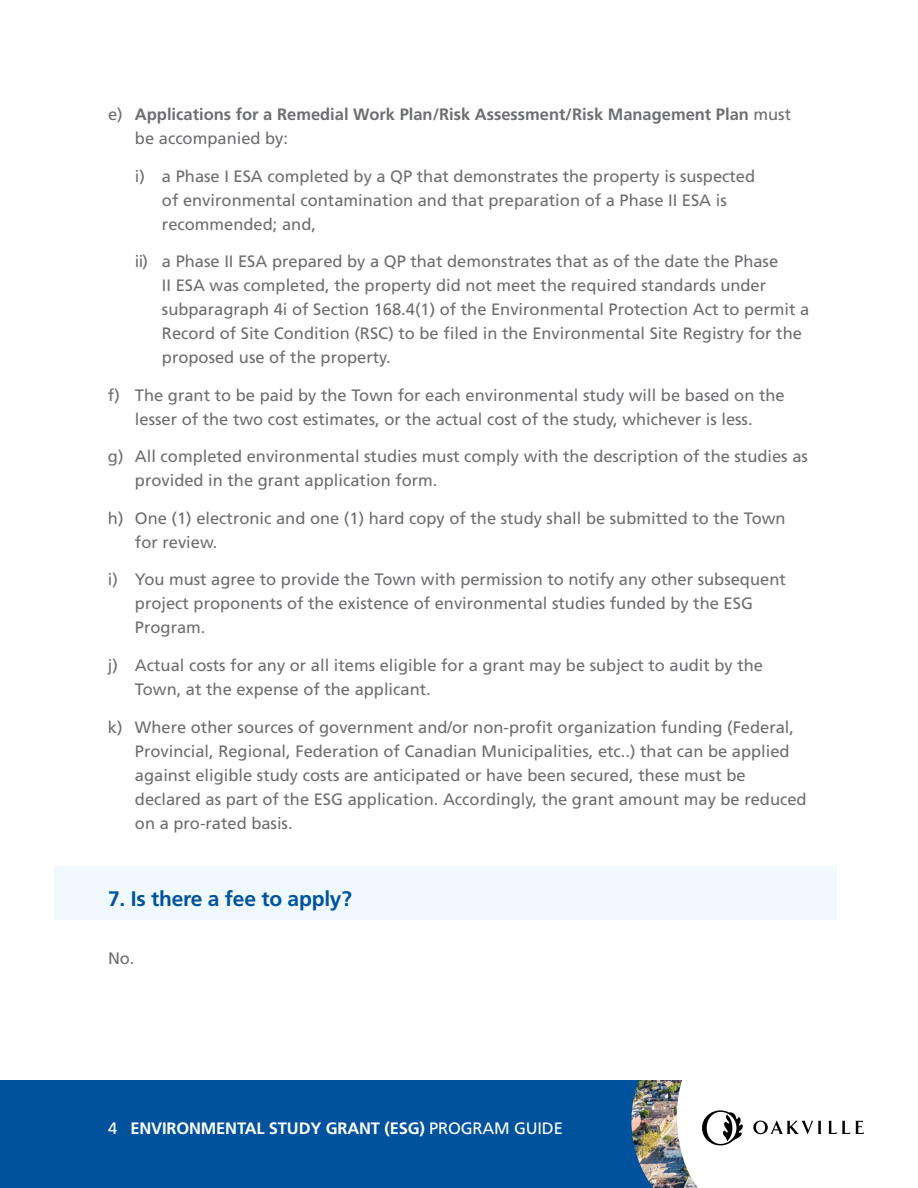
<style>
.page{position:relative;width:918px;height:1188px;background:#fff}
.page>*{position:absolute;margin:0;border:0;box-sizing:border-box;transform-origin:0 0}
.t1{font:700 21px "Frutiger";letter-spacing:-.01em;color:#00529c}
.t2{font:16.5px/24px "Frutiger";color:#6d6e71}
.t3{font:700 16.5px/24px "Frutiger";color:#6d6e71}
.t4{font:700 16.5px "Frutiger";letter-spacing:-.01em;color:#fff}
.s1{font-weight:400}
</style>
<div class="page">
<svg style="left:711px;top:1110px;width:32px;height:35px"></svg>
<svg style="left:753px;top:1120px;width:68px;height:14px"></svg>
<svg style="left:828px;top:1121px;width:36px;height:13px"></svg>
<div style="left:0;top:1080px;width:669px;height:108px;background:#00529c"></div>
<img style="left:631px;top:1080px;width:80px;height:108px">
<div style="left:54px;top:866px;width:783px;height:54px;background:#eff9fe"></div>
<p class="t3" style="left:135px;top:103px;width:658px;text-indent:-27px"><span class="s1">e)</span> Applications for a Remedial Work Plan/Risk Assessment/Risk Management Plan <span class="s1">must be accompanied by:</span></p>
<p class="t2" style="left:162px;top:164px;width:595px;text-indent:-27px">i) a Phase I ESA completed by a QP that demonstrates the property is suspected of environmental contamination and that preparation of a Phase II ESA is recommended; and,</p>
<p class="t2" style="left:162px;top:250px;width:649px;text-indent:-27px">ii) a Phase II ESA prepared by a QP that demonstrates that as of the date the Phase<br>II ESA was completed, the property did not meet the required standards under subparagraph 4i of Section 168.4(1) of the Environmental Protection Act to permit a Record of Site Condition (RSC) to be filed in the Environmental Site Registry for the proposed use of the property.</p>
<p class="t2" style="left:108px;top:383px;width:678px;text-align:center">f) The grant to be paid by the Town for each environmental study will be based on the lesser of the two cost estimates, or the actual cost of the study, whichever is less.</p>
<p class="t2" style="left:135px;top:445px;width:674px;text-indent:-27px">g) All completed environmental studies must comply with the description of the studies as provided in the grant application form.</p>
<p class="t2" style="left:135px;top:506px;width:652px;text-indent:-27px">h) One (1) electronic and one (1) hard copy of the study shall be submitted to the Town for review.</p>
<p class="t2" style="left:135px;top:568px;width:652px;text-indent:-27px">i) You must agree to provide the Town with permission to notify any other subsequent project proponents of the existence of environmental studies funded by the ESG<br>Program.</p>
<p class="t2" style="left:135px;top:653px;width:630px;text-indent:-27px">j) Actual costs for any or all items eligible for a grant may be subject to audit by the<br>Town, at the expense of the applicant.</p>
<p class="t2" style="left:135px;top:715px;width:673px;text-indent:-27px">k) Where other sources of government and/or non-profit organization funding (Federal, Provincial, Regional, Federation of Canadian Municipalities, etc..) that can be applied against eligible study costs are anticipated or have been secured, these must be declared as part of the ESG application. Accordingly, the grant amount may be reduced on a pro-rated basis.</p>
<h3 class="t1" style="left:108px;top:887px;width:245px">7. Is there a fee to apply?</h3>
<p class="t2" style="left:108px;top:946px;width:28px">No.</p>
<p class="t4" style="left:108px;top:1119px;width:456px"><span class="s1">4</span> ENVIRONMENTAL STUDY GRANT (ESG) <span class="s1">PROGRAM GUIDE</span></p>
</div>
